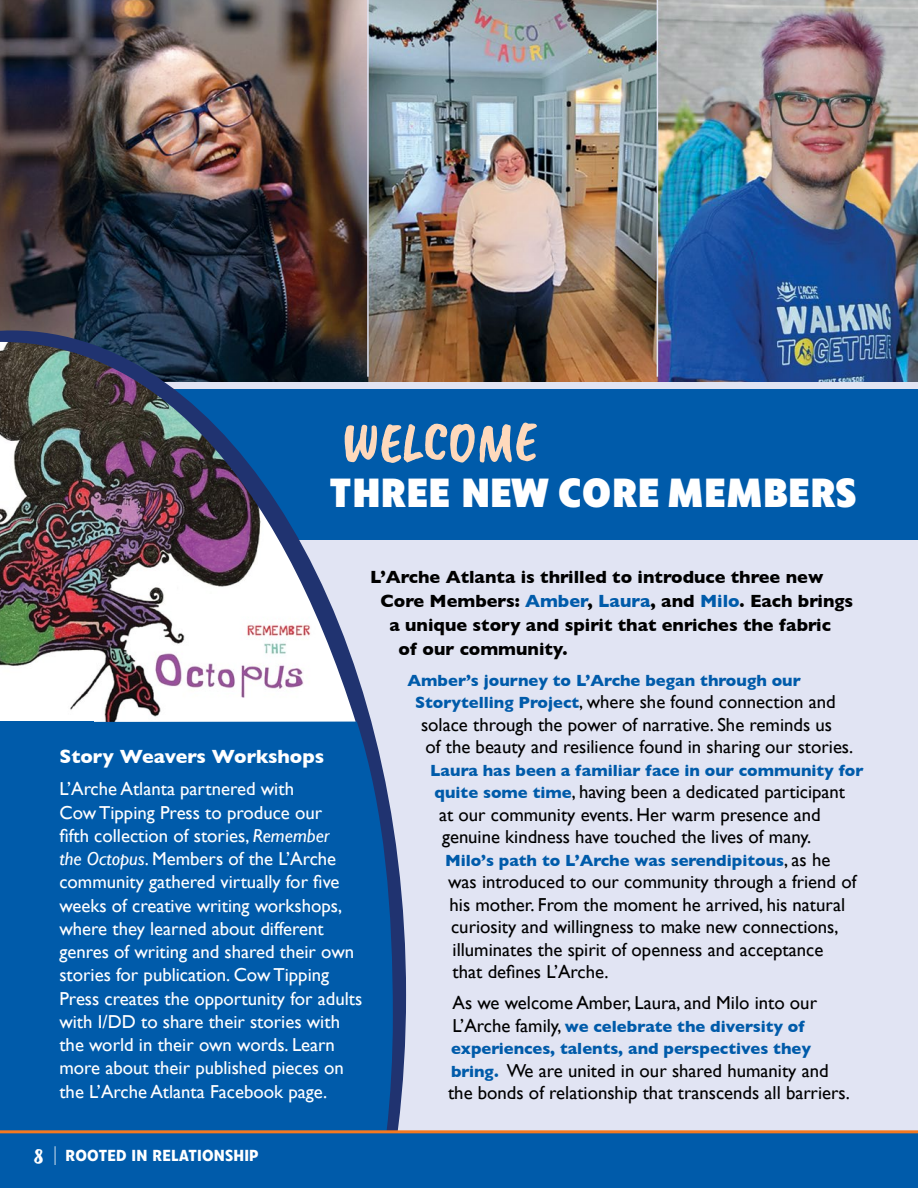
<style>
.page{position:relative;width:918px;height:1188px;background:#fff}
.page>*{position:absolute;margin:0;border:0;box-sizing:border-box;transform-origin:0 0}
.t1{font:57px "Caveat Brush";color:#fed9bc}
.t2{font:900 42px "Ruck Sack";letter-spacing:.01em;color:#fff}
.t3{font:700 19.5px "Gill Sans";color:#fff}
.t4{font:18.75px/22.5px "Gill Sans";color:#000}
.t5{font:18.75px/23.2px "Gill Sans";color:#fff}
.t6{font:700 18px "Gill Sans";color:#000}
.t7{font:700 16.5px/22.5px "Gill Sans";color:#005baa}
.t8{font:700 16.5px "Ruck Sack";letter-spacing:.01em;color:#fff}
.s1{font-style:italic}
.s2{color:#005baa}
.s3{font-weight:700;font-size:16.5px;color:#005baa}
.s4{font-weight:400;font-size:18.75px;color:#000}
.s5{font-family:"Caveat Brush";font-weight:400;font-size:21px}
.s6{font-weight:900;font-size:24.75px}
</style>
<div class="page">
<img style="left:0;top:0;width:918px;height:382px">
<div style="left:93px;top:382px;width:825px;height:752px;background:#e1e4f3"></div>
<div style="left:0;top:390px;width:918px;height:150px;background:#005baa"></div>
<svg style="left:0;top:330px;width:406px;height:800px"></svg>
<img style="left:0;top:342px;width:357px;height:380px">
<div style="left:0;top:722px;width:93px;height:466px;background:#005baa"></div>
<div style="left:93px;top:722px;width:300px;height:408px;background:#005baa"></div>
<div style="left:0;top:1130px;width:918px;height:58px;background:#005baa"></div>
<svg style="left:917px;top:0;width:1px;height:145px"></svg>
<hr style="left:367px;top:0;width:2px;height:377px;background:#e1e4f3">
<hr style="left:657px;top:0;width:1px;height:377px;background:#e1e4f3">
<h1 class="t1" style="left:342px;top:409px;width:197px">WELCOME</h1>
<h2 class="t2" style="left:329px;top:464px;width:528px">THREE NEW CORE MEMBERS</h2>
<p class="t3" style="left:59px;top:745px;width:266px">Story Weavers Workshops</p>
<p class="t5" style="left:59px;top:777px;width:304px">L’Arche Atlanta partnered with<br>Cow Tipping Press to produce our<br>fifth collection of stories, <span class="s1">Remember<br>the Octopus</span>. Members of the L’Arche community gathered virtually for five weeks of creative writing workshops, where they learned about different genres of writing and shared their own stories for publication. Cow Tipping Press creates the opportunity for adults with I/DD to share their stories with the world in their own words. Learn more about their published pieces on the L’Arche Atlanta Facebook page.</p>
<p class="t6" style="left:370px;top:566px;width:455px">L’Arche Atlanta is thrilled to introduce three new</p>
<p class="t6" style="left:381px;top:590px;width:474px">Core Members: <span class="s2">Amber</span>, <span class="s2">Laura</span>, and <span class="s2">Milo</span>. Each brings</p>
<p class="t6" style="left:390px;top:614px;width:443px">a unique story and spirit that enriches the fabric</p>
<p class="t6" style="left:399px;top:638px;width:170px">of our community.</p>
<p class="t7" style="left:408px;top:669px;width:395px">Amber’s journey to L’Arche began through our</p>
<p class="t4" style="left:421px;top:690px;width:434px;text-indent:-6px"><span class="s3">Storytelling Project</span>, where she found connection and solace through the power of narrative. She reminds us<br>of the beauty and resilience found in sharing our stories.</p>
<p class="t7" style="left:430px;top:759px;width:435px">Laura has been a familiar face in our community for</p>
<p class="t4" style="left:435px;top:780px;width:412px"><span class="s3">quite some time</span>, having been a dedicated participant at our community events. Her warm presence and genuine kindness have touched the lives of many.</p>
<p class="t7" style="left:445px;top:849px;width:387px">Milo’s path to L’Arche was serendipitous<span class="s4">, as he</span></p>
<p class="t4" style="left:448px;top:870px;width:410px">was introduced to our community through a friend of his mother. From the moment he arrived, his natural curiosity and willingness to make new connections, illuminates the spirit of openness and acceptance<br>that defines L’Arche.</p>
<p class="t4" style="left:453px;top:992px;width:366px">As we welcome Amber, Laura, and Milo into our</p>
<p class="t7" style="left:451px;top:1015px;width:361px"><span class="s4">L’Arche family,</span> we celebrate the diversity of experiences, talents, and perspectives they</p>
<p class="t4" style="left:448px;top:1059px;width:403px"><span class="s3">bring.</span> We are united in our shared humanity and the bonds of relationship that transcends all barriers.</p>
<p class="t8" style="left:34px;top:1144px;width:226px"><span class="s5">8</span> <span class="s6">|</span> ROOTED IN RELATIONSHIP</p>
</div>
